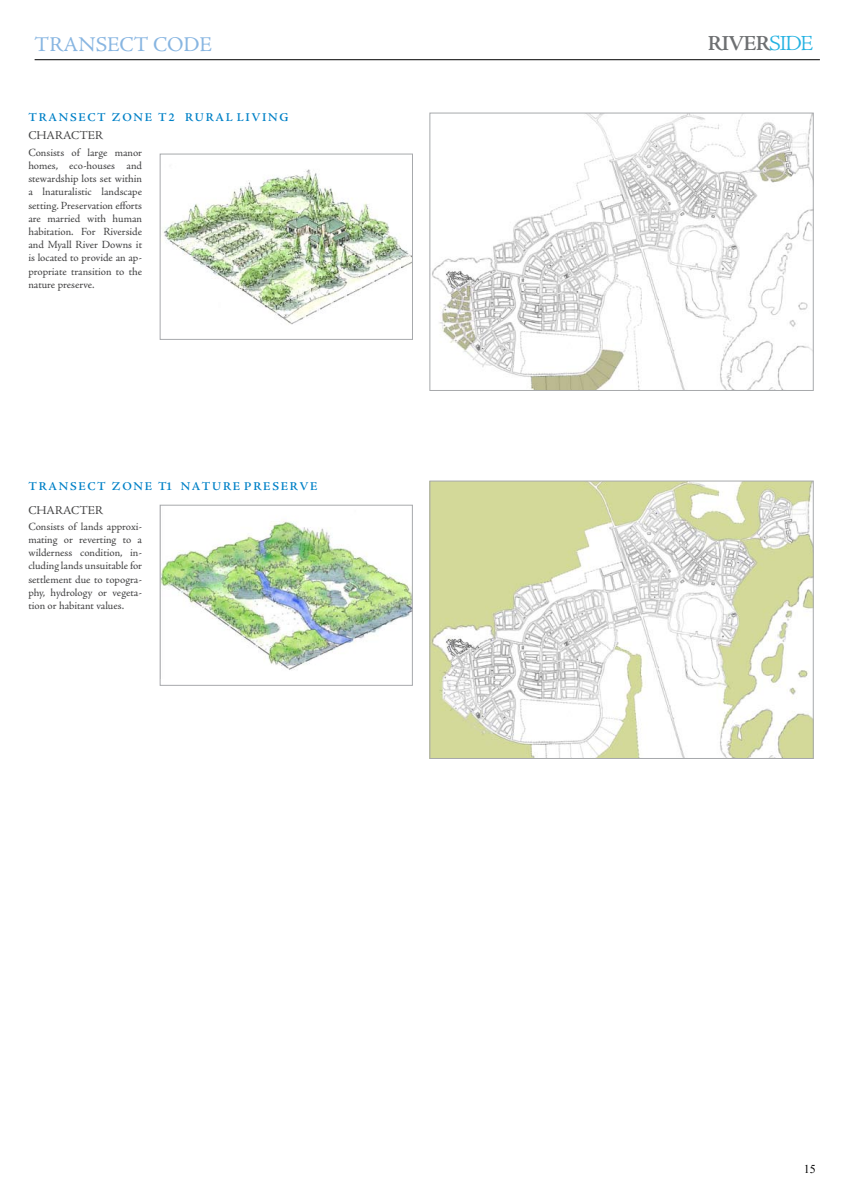
<style>
.page{position:relative;width:842px;height:1191px;background:#fff}
.page>*{position:absolute;margin:0;border:0;box-sizing:border-box;transform-origin:0 0}
.t1{font:600 21.5px "Adobe Jenson Pro";letter-spacing:-.04em;color:#6d6f71}
.t2{font:21px "Adobe Jenson Pro";color:#87b5e1}
.t3{font:600 12px "Adobe Jenson Pro";color:#0081c7}
.t4{font:12px "Adobe Jenson Pro";color:#414142}
.t5{font:12px "Times New Roman";color:#000}
.t6{font:11px/13.2px "Adobe Jenson Pro";letter-spacing:-.005em;color:#414142;text-align:justify}
.s1{font-weight:300;color:#23b2e2}
</style>
<div class="page">
<hr style="left:35px;top:59px;width:785px;height:1px;background:#000">
<img style="left:432px;top:115px;width:380px;height:274px">
<div style="left:429px;top:113px;width:385px;height:278px;border:1px solid #a7a9ac"></div>
<img style="left:431px;top:482px;width:381px;height:275px">
<div style="left:429px;top:480px;width:385px;height:279px;border:1px solid #a7a9ac"></div>
<img style="left:163px;top:169px;width:248px;height:156px">
<div style="left:160px;top:153px;width:253px;height:187px;border:1px solid #a7a9ac"></div>
<img style="left:162px;top:521px;width:249px;height:149px">
<div style="left:160px;top:504px;width:253px;height:182px;border:1px solid #a7a9ac"></div>
<h2 class="t2" style="left:35px;top:33px;width:179px">TRANSECT CODE</h2>
<h1 class="t1" style="left:708px;top:31px;width:107px">RIVER<span class="s1">SIDE</span></h1>
<p class="t3" style="left:28px;top:111px;width:262px">T R A N S E C T Z O N E T 2 R U R A L L I V I N G</p>
<p class="t4" style="left:28px;top:129px;width:76px">CHARACTER</p>
<p class="t6" style="left:28px;top:146px;width:115px">Consists of large manor homes, eco-houses and stewardship lots set within a lnaturalistic landscape setting. Preservation efforts are married with human habitation. For Riverside and Myall River Downs it is located to provide an ap&shy;propriate transition to the nature preserve.</p>
<p class="t3" style="left:28px;top:479px;width:291px">T R A N S E C T Z O N E T1 N A T U R E P R E S E R V E</p>
<p class="t4" style="left:28px;top:503px;width:76px">CHARACTER</p>
<p class="t6" style="left:28px;top:520px;width:115px">Consists of lands approxi&shy;mating or reverting to a wilderness condition, in&shy;cluding lands unsuitable for settlement due to topogra&shy;phy, hydrology or vegeta&shy;tion or habitant values.</p>
<p class="t5" style="left:804px;top:1161px;width:13px">15</p>
</div>
